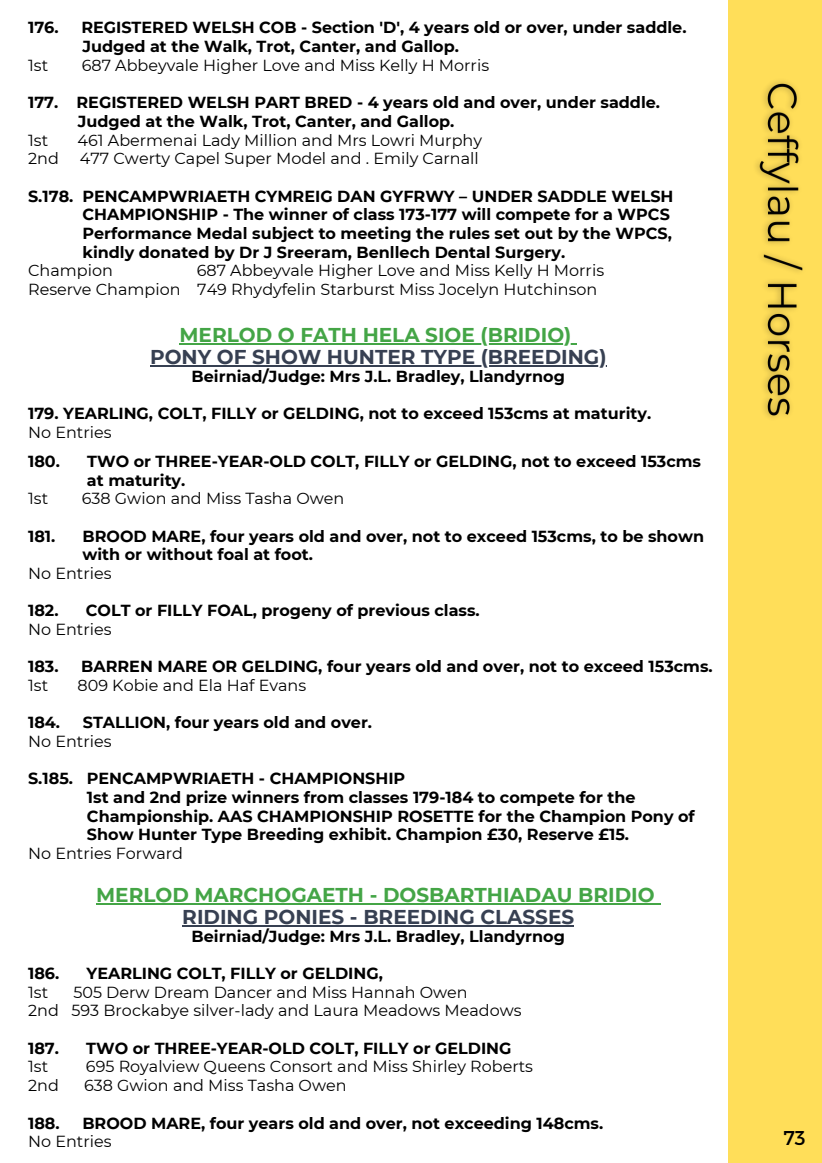
<style>
.page{position:relative;width:822px;height:1163px;background:#fff}
.page>*{position:absolute;margin:0;border:0;box-sizing:border-box;transform-origin:0 0}
.t1{font:700 20px/22.6px "Montserrat";color:#44a546;text-align:center}
.t2{font:700 20px "Montserrat";color:#374052}
.t3{font:20px "Montserrat";color:#000}
.t4{font:700 16px/18.6px "Montserrat";color:#000}
.t5{font:16px "Montserrat";color:#000}
.s1{font-weight:400}
.s2{color:#374052}
</style>
<div class="page">
<div style="left:729px;top:0;width:93px;height:1162px;background:#ffde59"></div>
<hr style="left:179px;top:343px;width:392px;height:1px;background:#44a546">
<hr style="left:150px;top:365px;width:457px;height:2px;background:#374052">
<img style="left:756px;top:81px;width:47px;height:337px">
<hr style="left:96px;top:903px;width:559px;height:1px;background:#44a546">
<hr style="left:182px;top:925px;width:392px;height:2px;background:#374052">
<p class="t4" style="left:28px;top:18px;width:32px">176.</p>
<p class="t4" style="left:81px;top:18px;width:607px">REGISTERED WELSH COB - Section 'D', 4 years old or over, under saddle.</p>
<p class="t4" style="left:82px;top:37px;width:378px">Judged at the Walk, Trot, Canter, and Gallop.</p>
<p class="t5" style="left:28px;top:55px;width:22px">1st</p>
<p class="t5" style="left:82px;top:55px;width:409px">687 Abbeyvale Higher Love and Miss Kelly H Morris</p>
<p class="t4" style="left:28px;top:93px;width:634px">177. REGISTERED WELSH PART BRED - 4 years old and over, under saddle.</p>
<p class="t4" style="left:78px;top:112px;width:378px">Judged at the Walk, Trot, Canter, and Gallop.</p>
<p class="t5" style="left:28px;top:130px;width:22px">1st</p>
<p class="t5" style="left:78px;top:130px;width:406px">461 Abermenai Lady Million and Mrs Lowri Murphy</p>
<p class="t5" style="left:28px;top:149px;width:32px">2nd</p>
<p class="t5" style="left:80px;top:149px;width:400px">477 Cwerty Capel Super Model and . Emily Carnall</p>
<p class="t4" style="left:28px;top:186px;width:647px">S.178. PENCAMPWRIAETH CYMREIG DAN GYFRWY – UNDER SADDLE WELSH</p>
<p class="t4" style="left:82px;top:205px;width:589px">CHAMPIONSHIP - The winner of class 173-177 will compete for a WPCS</p>
<p class="t4" style="left:82px;top:224px;width:591px">Performance Medal subject to meeting the rules set out by the WPCS,</p>
<p class="t4" style="left:82px;top:242px;width:484px">kindly donated by Dr J Sreeram, Benllech Dental Surgery.</p>
<p class="t5" style="left:28px;top:261px;width:86px">Champion</p>
<p class="t5" style="left:197px;top:261px;width:409px">687 Abbeyvale Higher Love and Miss Kelly H Morris</p>
<p class="t5" style="left:28px;top:279px;width:571px">Reserve Champion 749 Rhydyfelin Starburst Miss Jocelyn Hutchinson</p>
<p class="t1" style="left:179px;top:323px;width:393px">MERLOD O FATH HELA SIOE (BRIDIO)</p>
<p class="t2" style="left:150px;top:345px;width:458px">PONY OF SHOW HUNTER TYPE (BREEDING)</p>
<p class="t4" style="left:192px;top:366px;width:375px">Beirniad/Judge: Mrs J.L. Bradley, Llandyrnog</p>
<p class="t4" style="left:28px;top:404px;width:625px">179. YEARLING, COLT, FILLY or GELDING, not to exceed 153cms at maturity.<br><span class="s1">No Entries</span></p>
<p class="t4" style="left:28px;top:452px;width:33px">180.</p>
<p class="t4" style="left:87px;top:452px;width:615px">TWO or THREE-YEAR-OLD COLT, FILLY or GELDING, not to exceed 153cms</p>
<p class="t4" style="left:87px;top:470px;width:100px">at maturity.</p>
<p class="t5" style="left:28px;top:489px;width:22px">1st</p>
<p class="t5" style="left:82px;top:489px;width:264px">638 Gwion and Miss Tasha Owen</p>
<p class="t4" style="left:28px;top:526px;width:29px">181.</p>
<p class="t4" style="left:83px;top:526px;width:623px">BROOD MARE, four years old and over, not to exceed 153cms, to be shown</p>
<p class="t4" style="left:82px;top:545px;width:232px">with or without foal at foot.</p>
<p class="t5" style="left:28px;top:563px;width:85px">No Entries</p>
<p class="t4" style="left:28px;top:601px;width:32px">182.</p>
<p class="t4" style="left:86px;top:601px;width:396px">COLT or FILLY FOAL, progeny of previous class.</p>
<p class="t5" style="left:28px;top:619px;width:85px">No Entries</p>
<p class="t4" style="left:28px;top:657px;width:32px">183.</p>
<p class="t4" style="left:81px;top:657px;width:633px">BARREN MARE OR GELDING, four years old and over, not to exceed 153cms.</p>
<p class="t5" style="left:28px;top:675px;width:22px">1st</p>
<p class="t5" style="left:78px;top:675px;width:230px">809 Kobie and Ela Haf Evans</p>
<p class="t4" style="left:28px;top:713px;width:34px">184.</p>
<p class="t4" style="left:83px;top:713px;width:291px">STALLION, four years old and over.</p>
<p class="t5" style="left:28px;top:731px;width:85px">No Entries</p>
<p class="t4" style="left:28px;top:769px;width:379px">S.185. PENCAMPWRIAETH - CHAMPIONSHIP</p>
<p class="t4" style="left:87px;top:788px;width:550px">1st and 2nd prize winners from classes 179-184 to compete for the</p>
<p class="t4" style="left:87px;top:806px;width:609px">Championship. AAS CHAMPIONSHIP ROSETTE for the Champion Pony of</p>
<p class="t4" style="left:87px;top:825px;width:544px">Show Hunter Type Breeding exhibit. Champion £30, Reserve £15.</p>
<h2 class="t5" style="left:28px;top:843px;width:157px">No Entries Forward</h2>
<p class="t1" style="left:96px;top:883px;width:560px">MERLOD MARCHOGAETH - DOSBARTHIADAU BRIDIO<br><span class="s2">RIDING PONIES - BREEDING CLASSES</span></p>
<p class="t4" style="left:192px;top:926px;width:375px">Beirniad/Judge: Mrs J.L. Bradley, Llandyrnog</p>
<p class="t4" style="left:28px;top:964px;width:33px">186.</p>
<p class="t4" style="left:87px;top:964px;width:298px">YEARLING COLT, FILLY or GELDING,</p>
<p class="t5" style="left:28px;top:982px;width:22px">1st</p>
<p class="t5" style="left:73px;top:982px;width:396px">505 Derw Dream Dancer and Miss Hannah Owen</p>
<p class="t5" style="left:28px;top:1001px;width:495px">2nd 593 Brockabye silver-lady and Laura Meadows Meadows</p>
<p class="t4" style="left:28px;top:1038px;width:32px">187.</p>
<p class="t4" style="left:86px;top:1038px;width:427px">TWO or THREE-YEAR-OLD COLT, FILLY or GELDING</p>
<p class="t5" style="left:28px;top:1057px;width:22px">1st</p>
<p class="t5" style="left:86px;top:1057px;width:449px">695 Royalview Queens Consort and Miss Shirley Roberts</p>
<p class="t5" style="left:28px;top:1075px;width:32px">2nd</p>
<p class="t5" style="left:84px;top:1075px;width:264px">638 Gwion and Miss Tasha Owen</p>
<p class="t4" style="left:28px;top:1113px;width:33px">188.</p>
<p class="t4" style="left:82px;top:1113px;width:522px">BROOD MARE, four years old and over, not exceeding 148cms.</p>
<p class="t5" style="left:28px;top:1131px;width:85px">No Entries</p>
<p class="t3" style="left:784px;top:1124px;width:24px">73</p>
<p class="t3" style="left:789px;top:1124px;width:12px">3</p>
</div>
